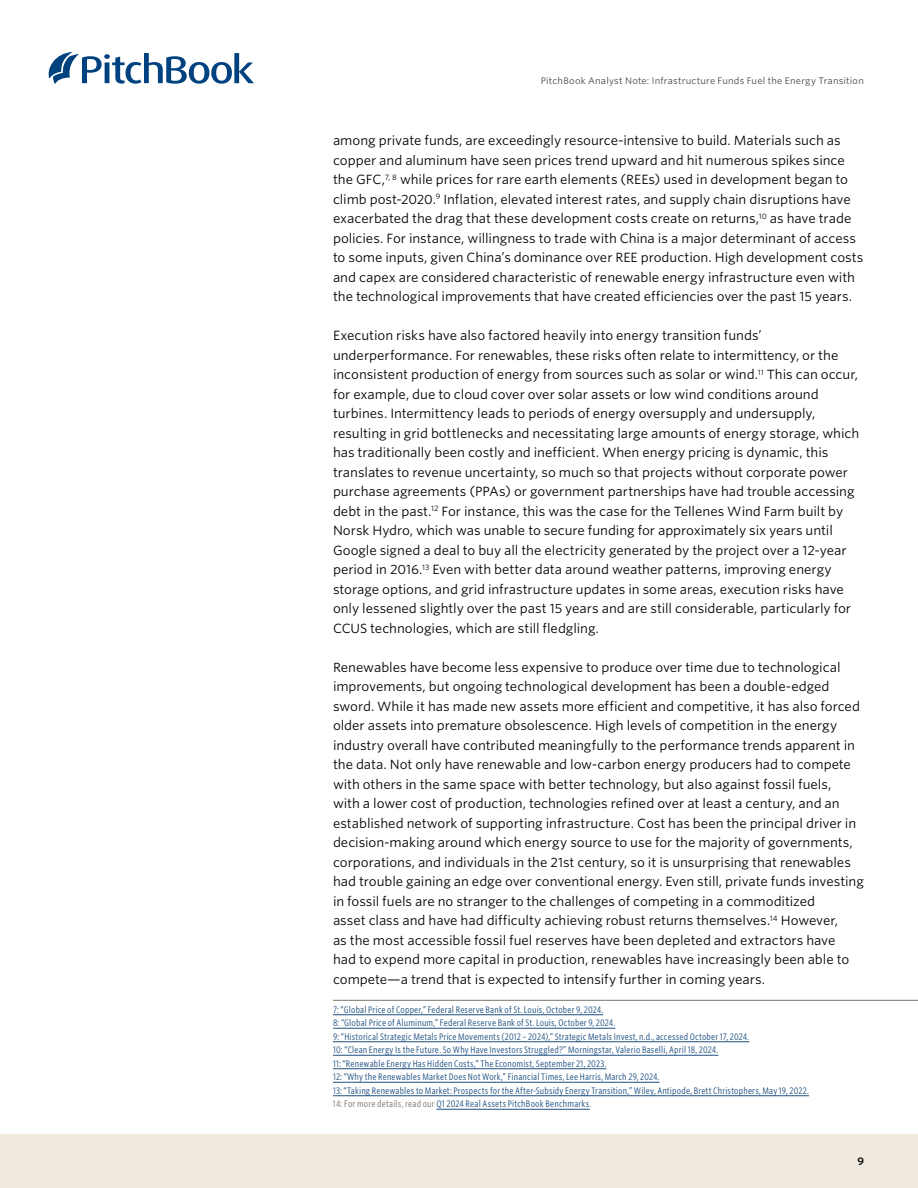
<style>
.page{position:relative;width:918px;height:1188px;background:#fff}
.page>*{position:absolute;margin:0;border:0;box-sizing:border-box;transform-origin:0 0}
.AN_Body_copy{font:12.75px/19.5px "Whitney S Sm";letter-spacing:-.005em;color:#000}
.t1{font:600 10.5px "Whitney S Sm";color:#000}
.AN_Footnote{font:9px/13.5px "Whitney Cond S Sm";letter-spacing:.02em;color:#1d5080}
.t2{font:9px "Whitney S Sm";letter-spacing:.025em;color:#484643}
.s1{color:#78766f}
</style>
<div class="page">
<div style="left:0;top:1134px;width:918px;height:54px;background:#f0ebde"></div>
<svg style="left:49px;top:52px;width:205px;height:32px"></svg>
<hr style="left:333px;top:1000px;width:585px;height:1px;background:#78766f">
<hr style="left:333px;top:1014px;width:270px;height:1px;background:#1d5080">
<hr style="left:333px;top:1028px;width:282px;height:1px;background:#1d5080">
<hr style="left:333px;top:1041px;width:416px;height:1px;background:#1d5080">
<hr style="left:333px;top:1055px;width:385px;height:1px;background:#1d5080">
<hr style="left:333px;top:1068px;width:273px;height:1px;background:#1d5080">
<hr style="left:333px;top:1082px;width:327px;height:1px;background:#1d5080">
<hr style="left:333px;top:1095px;width:476px;height:1px;background:#1d5080">
<hr style="left:436px;top:1109px;width:154px;height:1px;background:#1d5080">
<p class="t2" style="left:541px;top:75px;width:325px">PitchBook Analyst Note: Infrastructure Funds Fuel the Energy Transition</p>
<p class="AN_Body_copy" style="left:333px;top:131px;width:532px">among private funds, are exceedingly resource-intensive to build. Materials such as copper and aluminum have seen prices trend upward and hit numerous spikes since the GFC,<sup>7,</sup> <sup>8</sup> while prices for rare earth elements (REEs) used in development began to climb post-2020.<sup>9</sup> Inflation, elevated interest rates, and supply chain disruptions have exacerbated the drag that these development costs create on returns,<sup>10</sup> as have trade policies. For instance, willingness to trade with China is a major determinant of access to some inputs, given China’s dominance over REE production. High development costs and capex are considered characteristic of renewable energy infrastructure even with the technological improvements that have created efficiencies over the past 15 years.</p>
<p class="AN_Body_copy" style="left:333px;top:326px;width:528px">Execution risks have also factored heavily into energy transition funds’ underperformance. For renewables, these risks often relate to intermittency, or the inconsistent production of energy from sources such as solar or wind.<sup>11</sup> This can occur, for example, due to cloud cover over solar assets or low wind conditions around turbines. Intermittency leads to periods of energy oversupply and undersupply, resulting in grid bottlenecks and necessitating large amounts of energy storage, which has traditionally been costly and inefficient. When energy pricing is dynamic, this translates to revenue uncertainty, so much so that projects without corporate power purchase agreements (PPAs) or government partnerships have had trouble accessing debt in the past.<sup>12</sup> For instance, this was the case for the Tellenes Wind Farm built by Norsk Hydro, which was unable to secure funding for approximately six years until Google signed a deal to buy all the electricity generated by the project over a 12-year period in 2016.<sup>13</sup> Even with better data around weather patterns, improving energy storage options, and grid infrastructure updates in some areas, execution risks have only lessened slightly over the past 15 years and are still considerable, particularly for CCUS technologies, which are still fledgling.</p>
<p class="AN_Body_copy" style="left:333px;top:657px;width:532px">Renewables have become less expensive to produce over time due to technological improvements, but ongoing technological development has been a double-edged sword. While it has made new assets more efficient and competitive, it has also forced older assets into premature obsolescence. High levels of competition in the energy industry overall have contributed meaningfully to the performance trends apparent in the data. Not only have renewable and low-carbon energy producers had to compete with others in the same space with better technology, but also against fossil fuels,<br>with a lower cost of production, technologies refined over at least a century, and an established network of supporting infrastructure. Cost has been the principal driver in decision-making around which energy source to use for the majority of governments, corporations, and individuals in the 21st century, so it is unsurprising that renewables had trouble gaining an edge over conventional energy. Even still, private funds investing in fossil fuels are no stranger to the challenges of competing in a commoditized<br>asset class and have had difficulty achieving robust returns themselves.<sup>14</sup> However,<br>as the most accessible fossil fuel reserves have been depleted and extractors have<br>had to expend more capital in production, renewables have increasingly been able to compete—a trend that is expected to intensify further in coming years.</p>
<p class="AN_Footnote" style="left:333px;top:1002px;width:477px">7: “Global Price of Copper,” Federal Reserve Bank of St. Louis, October 9, 2024.<br>8: “Global Price of Aluminum,” Federal Reserve Bank of St. Louis, October 9, 2024.<br>9: “Historical Strategic Metals Price Movements (2012 – 2024),” Strategic Metals Invest, n.d., accessed October 17, 2024.<br>10: “Clean Energy Is the Future. So Why Have Investors Struggled?” Morningstar, Valerio Baselli, April 18, 2024.<br>11: “Renewable Energy Has Hidden Costs,” The Economist, September 21, 2023.<br>12: “Why the Renewables Market Does Not Work,” Financial Times, Lee Harris, March 29, 2024.<br>13: “Taking Renewables to Market: Prospects for the After-Subsidy Energy Transition,” Wiley, Antipode, Brett Christophers, May 19, 2022.<br><span class="s1">14: For more details, read our</span> Q1 2024 Real Assets PitchBook Benchmarks<span class="s1">.</span></p>
<p class="t1" style="left:857px;top:1154px;width:8px">9</p>
</div>
